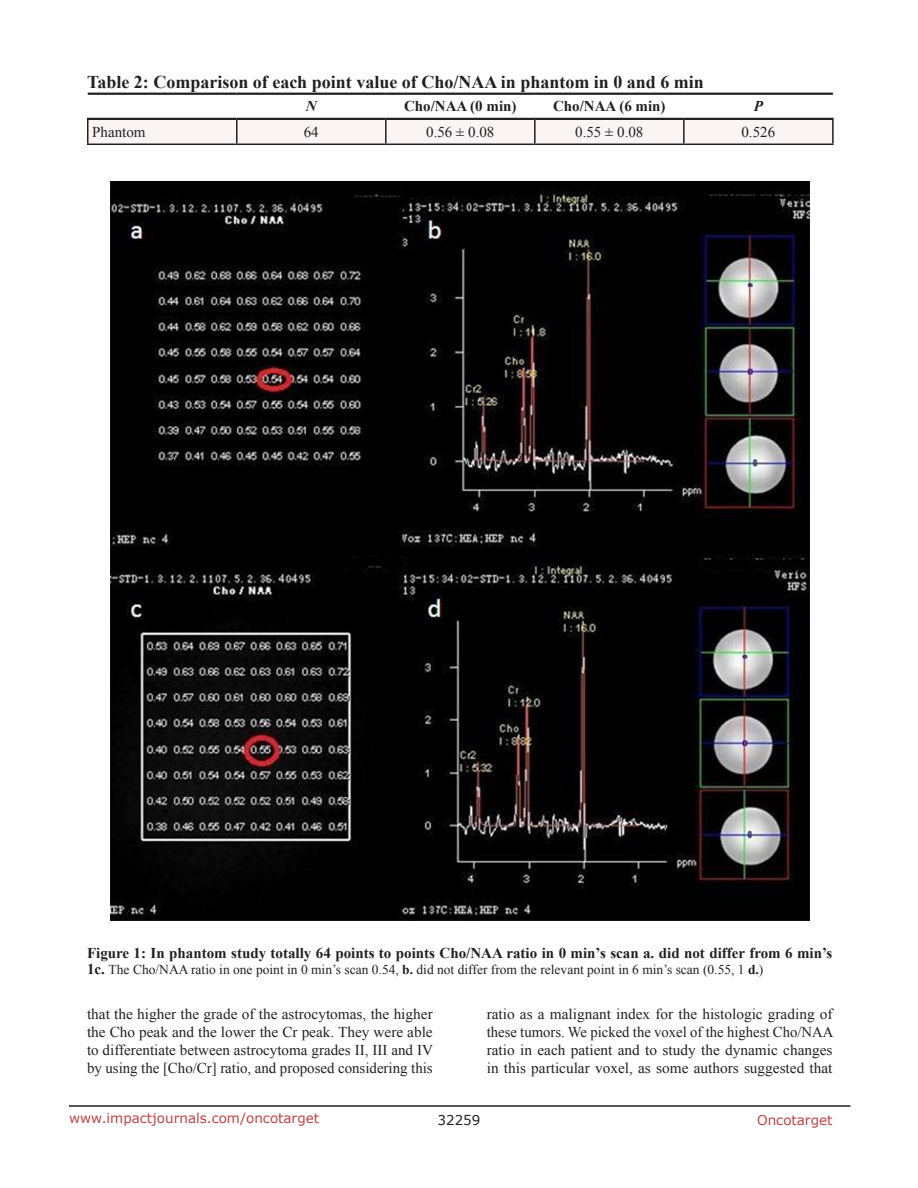
<style>
.page{position:relative;width:918px;height:1188px;background:#fff}
.page>*{position:absolute;margin:0;border:0;box-sizing:border-box;transform-origin:0 0}
.TableTitle{font:700 18px "Times New Roman";color:#231f20}
.BodyText{font:15px/18px "Times New Roman";color:#231f20;text-align:justify}
.FigureText{font:700 15px "Times New Roman";color:#231f20}
.TableText{font:15px "Times New Roman";color:#231f20}
.Table_head{font:700 15px "Times New Roman";color:#231f20}
.Table_head-2{font:italic 700 15px "Times New Roman";color:#231f20}
.FigureText-2{font:13.5px "Times New Roman";color:#231f20}
.t1{font:13.5px "Verdana";color:#c24141}
.t2{font:13.5px "Verdana";color:#231f20}
.s1{font-weight:700;font-size:15px}
.s2{font-weight:700}
</style>
<div class="page">
<hr style="left:69px;top:1105px;width:781px;height:2px;background:#231f20">
<hr style="left:88px;top:93px;width:149px;height:2px;background:#231f20">
<hr style="left:237px;top:93px;width:149px;height:2px;background:#231f20">
<hr style="left:386px;top:93px;width:149px;height:2px;background:#231f20">
<hr style="left:535px;top:93px;width:149px;height:2px;background:#231f20">
<hr style="left:684px;top:93px;width:149px;height:2px;background:#231f20">
<hr style="left:684px;top:118px;width:150px;height:2px;background:#231f20">
<svg style="left:87px;top:94px;width:746px;height:50px"></svg>
<hr style="left:832px;top:120px;width:2px;height:24px;background:#231f20">
<hr style="left:87px;top:144px;width:150px;height:1px;background:#231f20">
<hr style="left:237px;top:144px;width:149px;height:1px;background:#231f20">
<hr style="left:386px;top:144px;width:149px;height:1px;background:#231f20">
<hr style="left:535px;top:144px;width:149px;height:1px;background:#231f20">
<hr style="left:684px;top:144px;width:150px;height:1px;background:#231f20">
<img style="left:110px;top:181px;width:699px;height:739px">
<p class="TableTitle" style="left:87px;top:70px;width:618px">Table 2: Comparison of each point value of Cho/NAA in phantom in 0 and 6 min</p>
<p class="Table_head-2" style="left:306px;top:96px;width:12px">N</p>
<p class="Table_head" style="left:404px;top:96px;width:114px">Cho/NAA (0 min)</p>
<p class="Table_head" style="left:553px;top:96px;width:114px">Cho/NAA (6 min)</p>
<p class="Table_head-2" style="left:754px;top:96px;width:11px">P</p>
<p class="TableText" style="left:92px;top:122px;width:55px">Phantom</p>
<p class="TableText" style="left:304px;top:122px;width:16px">64</p>
<p class="TableText" style="left:426px;top:122px;width:70px">0.56 ± 0.08</p>
<p class="TableText" style="left:575px;top:122px;width:70px">0.55 ± 0.08</p>
<p class="TableText" style="left:741px;top:122px;width:35px">0.526</p>
<p class="FigureText" style="left:87px;top:942px;width:747px">Figure 1: In phantom study totally 64 points to points Cho/NAA ratio in 0 min’s scan a. did not differ from 6 min’s</p>
<p class="FigureText-2" style="left:87px;top:960px;width:678px"><span class="s1">1c.</span> The Cho/NAA ratio in one point in 0 min’s scan 0.54, <span class="s2">b.</span> did not differ from the relevant point in 6 min’s scan (0.55, 1 <span class="s2">d.</span>)</p>
<p class="BodyText" style="left:87px;top:1004px;width:347px">that the higher the grade of the astrocytomas, the higher the Cho peak and the lower the Cr peak. They were able to differentiate between astrocytoma grades II, III and IV by using the [Cho/Cr] ratio, and proposed considering this</p>
<p class="BodyText" style="left:487px;top:1004px;width:348px">ratio as a malignant index for the histologic grading of these tumors. We picked the voxel of the highest Cho/NAA ratio in each patient and to study the dynamic changes in this particular voxel, as some authors suggested that</p>
<p class="t1" style="left:69px;top:1109px;width:252px">www.impactjournals.com/oncotarget</p>
<p class="t2" style="left:438px;top:1111px;width:44px">32259</p>
<p class="t1" style="left:757px;top:1111px;width:77px">Oncotarget</p>
</div>
